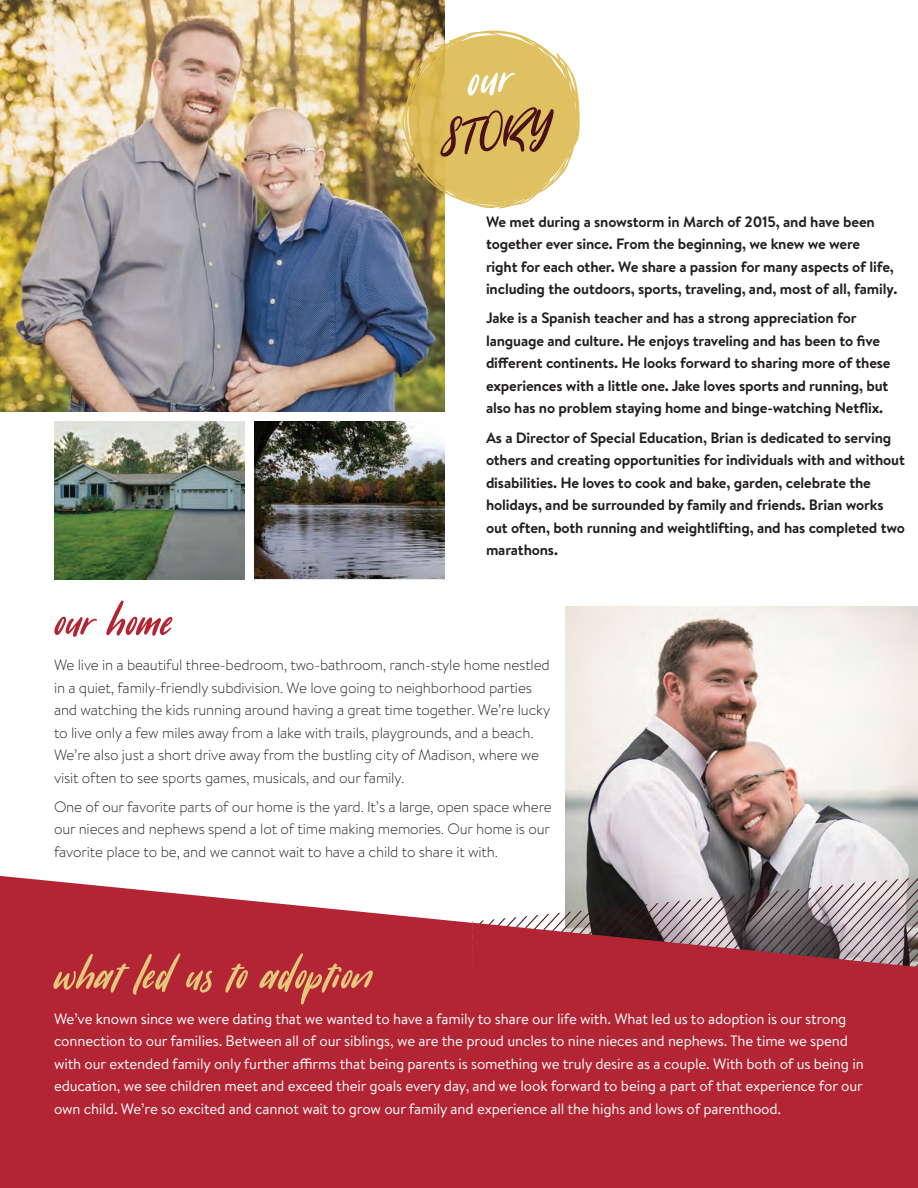
<style>
.page{position:relative;width:918px;height:1188px;background:#fff}
.page>*{position:absolute;margin:0;border:0;box-sizing:border-box;transform-origin:0 0}
.t1{font:60.3px "Sugarstyle Millenial";color:#4b1117}
.t2{font:54px "Sugarstyle Millenial";color:#e3c87b}
.t3{font:54px "Sugarstyle Millenial";color:#b32534}
.t4{font:700 15px/22.5px "Brandon Text";letter-spacing:-.01em;color:#231f20}
.t5{font:300 15px/22.5px "Brandon Text";letter-spacing:-.01em;color:#231f20}
.t6{font:15px/22.5px "Brandon Text";letter-spacing:-.01em;color:#fff}
</style>
<div class="page">
<img style="left:565px;top:607px;width:353px;height:283px">
<svg style="left:473px;top:902px;width:196px;height:21px"></svg>
<svg style="left:473px;top:923px;width:445px;height:265px;background:#af2c3a"></svg>
<svg style="left:0;top:876px;width:473px;height:312px;background:#b83543"></svg>
<img style="left:0;top:0;width:445px;height:411px">
<img style="left:54px;top:421px;width:190px;height:159px">
<img style="left:255px;top:421px;width:190px;height:158px">
<svg style="left:402px;top:30px;width:178px;height:179px;background:#dcc273"></svg>
<h1 class="t1" style="left:435px;top:98px;width:113px;rotate:-6deg">STORY</h1>
<p class="t4" style="left:486px;top:210px;width:413px">We met during a snowstorm in March of 2015, and have been together ever since. From the beginning, we knew we were<br>right for each other. We share a passion for many aspects of life, including the outdoors, sports, traveling, and, most of all, family.</p>
<p class="t4" style="left:486px;top:306px;width:406px">Jake is a Spanish teacher and has a strong appreciation for language and culture. He enjoys traveling and has been to five different continents. He looks forward to sharing more of these experiences with a little one. Jake loves sports and running, but also has no problem staying home and binge-watching Netflix.</p>
<p class="t4" style="left:486px;top:426px;width:421px">As a Director of Special Education, Brian is dedicated to serving others and creating opportunities for individuals with and without disabilities. He loves to cook and bake, garden, celebrate the holidays, and be surrounded by family and friends. Brian works out often, both running and weightlifting, and has completed two marathons.</p>
<h2 class="t3" style="left:54px;top:586px;width:120px">our home</h2>
<p class="t5" style="left:54px;top:653px;width:498px">We live in a beautiful three-bedroom, two-bathroom, ranch-style home nestled in a quiet, family-friendly subdivision. We love going to neighborhood parties and watching the kids running around having a great time together. We’re lucky to live only a few miles away from a lake with trails, playgrounds, and a beach.<br>We’re also just a short drive away from the bustling city of Madison, where we visit often to see sports games, musicals, and our family.</p>
<p class="t5" style="left:54px;top:795px;width:499px;text-align:justify">One of our favorite parts of our home is the yard. It’s a large, open space where our nieces and nephews spend a lot of time making memories. Our home is our favorite place to be, and we cannot wait to have a child to share it with.</p>
<h2 class="t2" style="left:54px;top:939px;width:320px">what led us to adoption</h2>
<p class="t6" style="left:54px;top:1007px;width:811px">We’ve known since we were dating that we wanted to have a family to share our life with. What led us to adoption is our strong connection to our families. Between all of our siblings, we are the proud uncles to nine nieces and nephews. The time we spend with our extended family only further affirms that being parents is something we truly desire as a couple. With both of us being in education, we see children meet and exceed their goals every day, and we look forward to being a part of that experience for our own child. We’re so excited and cannot wait to grow our family and experience all the highs and lows of parenthood.</p>
</div>
